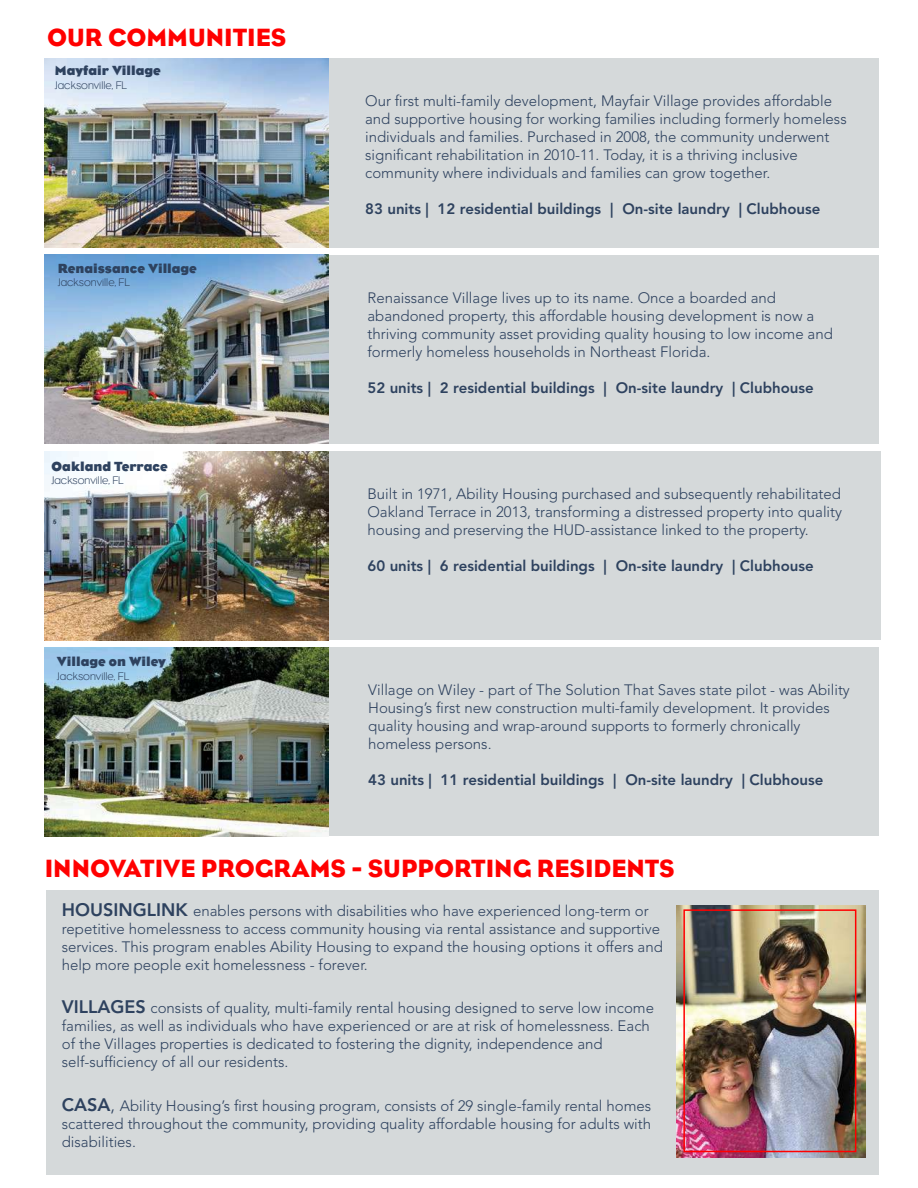
<style>
.page{position:relative;width:918px;height:1188px;background:#fff}
.page>*{position:absolute;margin:0;border:0;box-sizing:border-box;transform-origin:0 0}
.t1{font:25.5px "Eagle";color:#f00}
.t2{font:300 15px/18px "Avenir LT Std";color:#2e425f}
.t3{font:800 15px "Avenir LT Std";color:#2e425f}
.t4{font:700 13.5px "Eagle";color:#2e425f}
.t5{font:300 11.25px "Eagle";color:#2e425f}
.s1{font-weight:800;font-size:18px}
.s2{font-size:18px}
</style>
<div class="page">
<div style="left:47px;top:890px;width:832px;height:285px;background:#d5d9da"></div>
<div style="left:48px;top:451px;width:833px;height:189px;background:#d5d9da"></div>
<div style="left:45px;top:255px;width:834px;height:189px;background:#d5d9da"></div>
<img style="left:45px;top:451px;width:283px;height:189px">
<div style="left:47px;top:59px;width:832px;height:189px;background:#d5d9da"></div>
<img style="left:45px;top:59px;width:283px;height:189px">
<img style="left:45px;top:255px;width:283px;height:189px">
<div style="left:45px;top:647px;width:834px;height:189px;background:#d5d9da"></div>
<img style="left:45px;top:647px;width:283px;height:189px">
<img style="left:676px;top:905px;width:189px;height:252px">
<div style="left:683px;top:909px;width:173px;height:243px;border:2px solid #f00"></div>
<h1 class="t1" style="left:47px;top:22px;width:241px">OUR COMMUNITIES</h1>
<p class="t4" style="left:55px;top:66px;width:107px">Mayfair Village</p>
<p class="t5" style="left:55px;top:78px;width:74px">Jacksonville, FL</p>
<p class="t4" style="left:58px;top:263px;width:141px">Renaissance Village</p>
<p class="t5" style="left:58px;top:276px;width:74px">Jacksonville, FL</p>
<p class="t4" style="left:52px;top:461px;width:118px">Oakland Terrace</p>
<p class="t5" style="left:52px;top:474px;width:74px">Jacksonville, FL</p>
<p class="t4" style="left:57px;top:657px;width:110px">Village on Wiley</p>
<p class="t5" style="left:57px;top:669px;width:74px">Jacksonville, FL</p>
<p class="t2" style="left:365px;top:92px;width:483px">Our first multi-family development, Mayfair Village provides affordable and supportive housing for working families including formerly homeless individuals and families. Purchased in 2008, the community underwent significant rehabilitation in 2010-11. Today, it is a thriving inclusive community where individuals and families can grow together.</p>
<p class="t3" style="left:365px;top:202px;width:457px">83 units | 12 residential buildings | On-site laundry | Clubhouse</p>
<p class="t2" style="left:367px;top:290px;width:467px">Renaissance Village lives up to its name. Once a boarded and abandoned property, this affordable housing development is now a thriving community asset providing quality housing to low income and formerly homeless households in Northeast Florida.</p>
<p class="t3" style="left:367px;top:381px;width:448px">52 units | 2 residential buildings | On-site laundry | Clubhouse</p>
<p class="t2" style="left:367px;top:486px;width:476px;text-align:justify">Built in 1971, Ability Housing purchased and subsequently rehabilitated Oakland Terrace in 2013, transforming a distressed property into quality housing and preserving the HUD-assistance linked to the property.</p>
<p class="t3" style="left:367px;top:560px;width:448px">60 units | 6 residential buildings | On-site laundry | Clubhouse</p>
<p class="t2" style="left:368px;top:682px;width:483px">Village on Wiley - part of The Solution That Saves state pilot - was Ability Housing’s first new construction multi-family development. It provides quality housing and wrap-around supports to formerly chronically homeless persons.</p>
<p class="t3" style="left:368px;top:774px;width:457px">43 units | 11 residential buildings | On-site laundry | Clubhouse</p>
<h1 class="t1" style="left:45px;top:853px;width:631px">INNOVATIVE PROGRAMS - SUPPORTING RESIDENTS</h1>
<p class="t2" style="left:62px;top:903px;width:603px"><span class="s1">HOUSINGLINK</span> enables persons with disabilities who have experienced long-term or repetitive homelessness to access community housing via rental assistance and supportive services. This program enables Ability Housing to expand the housing options it offers and help more people exit homelessness - forever.</p>
<p class="t2" style="left:62px;top:1000px;width:594px"><span class="s1">VILLAGES</span> consists of quality, multi-family rental housing designed to serve low income families, as well as individuals who have experienced or are at risk of homelessness. Each of the Villages properties is dedicated to fostering the dignity, independence and self-sufficiency of all our residents.</p>
<p class="t2" style="left:62px;top:1098px;width:591px;text-align:justify"><span class="s1">CASA</span><span class="s2">,</span> Ability Housing’s first housing program, consists of 29 single-family rental homes scattered throughout the community, providing quality affordable housing for adults with disabilities.</p>
</div>
